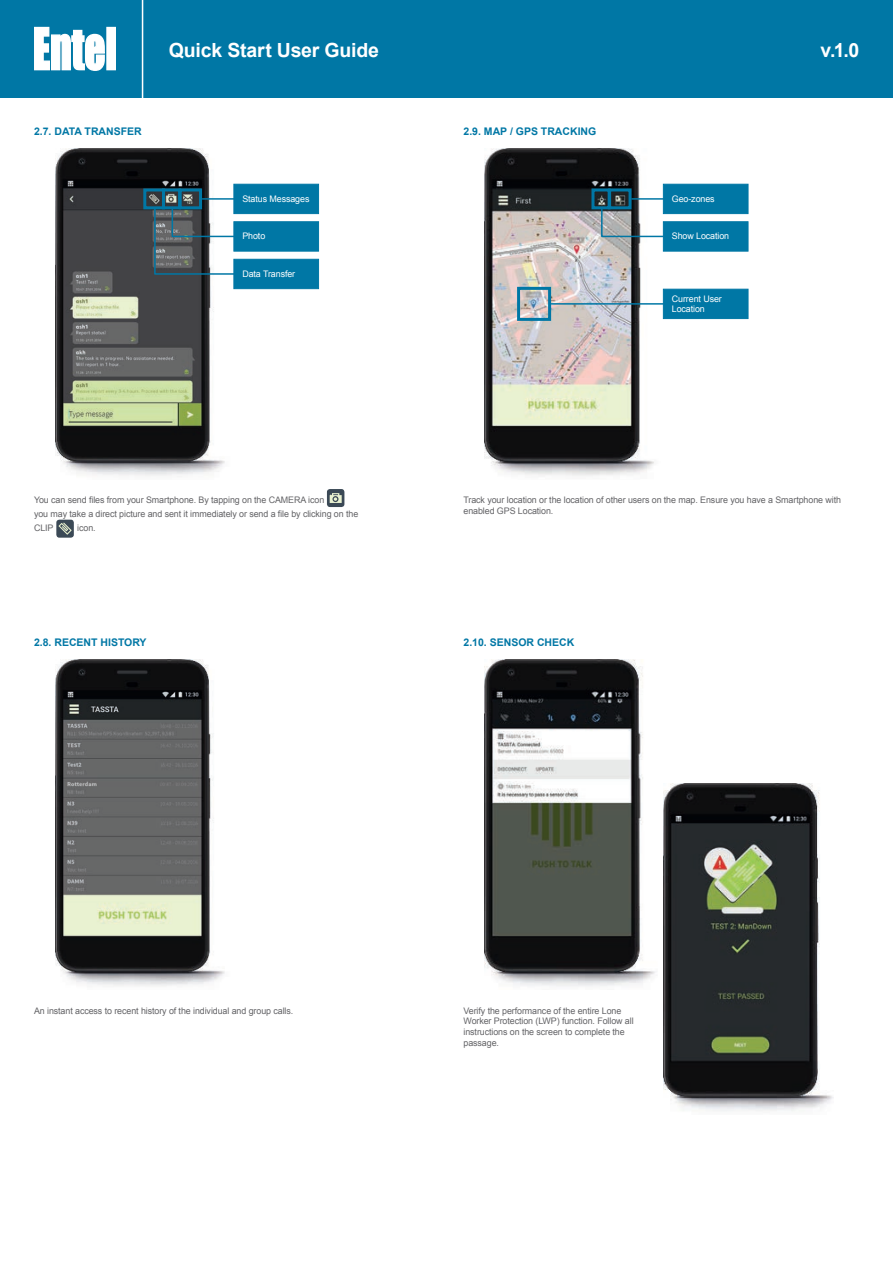
<style>
.page{position:relative;width:893px;height:1263px;background:#fff}
.page>*{position:absolute;margin:0;border:0;box-sizing:border-box;transform-origin:0 0}
.t1{font:700 19.5px "Arial";letter-spacing:-.01em;color:#fff}
.t2{font:700 10.5px "Arial";color:#0077a5}
.t3{font:9px/10.8px "Arial";letter-spacing:-.01em;color:#636366}
.t4{font:9px/10.8px "Arial";letter-spacing:-.01em;color:#fff}
</style>
<div class="page">
<img style="left:485px;top:149px;width:178px;height:327px">
<img style="left:55px;top:659px;width:170px;height:327px">
<div style="left:608px;top:188px;width:23px;height:21px;border:3px solid #0077a5"></div>
<div style="left:591px;top:188px;width:20px;height:21px;border:3px solid #0077a5"></div>
<div style="left:517px;top:287px;width:34px;height:34px;border:3px solid #0077a5"></div>
<div style="left:663px;top:184px;width:85px;height:30px;background:#0077a5;border:1px solid #0077a5"></div>
<div style="left:663px;top:222px;width:85px;height:29px;background:#0077a5"></div>
<hr style="left:632px;top:198px;width:33px;height:2px;background:#0077a5">
<svg style="left:600px;top:207px;width:67px;height:31px"></svg>
<div style="left:0;top:0;width:893px;height:98px;background:#0077a5"></div>
<svg style="left:34px;top:27px;width:82px;height:44px"></svg>
<hr style="left:142px;top:0;width:1px;height:106px;background:#fff">
<div style="left:663px;top:289px;width:85px;height:30px;background:#0077a5;border:1px solid #0077a5"></div>
<hr style="left:551px;top:303px;width:113px;height:2px;background:#0077a5">
<img style="left:485px;top:659px;width:170px;height:327px">
<img style="left:663px;top:784px;width:171px;height:328px">
<img style="left:55px;top:149px;width:179px;height:327px">
<div style="left:179px;top:188px;width:23px;height:21px;border:3px solid #0077a5"></div>
<div style="left:162px;top:188px;width:19px;height:21px;border:3px solid #0077a5"></div>
<div style="left:143px;top:188px;width:22px;height:21px;border:3px solid #0077a5"></div>
<div style="left:234px;top:184px;width:85px;height:30px;background:#0077a5;border:1px solid #0077a5"></div>
<div style="left:234px;top:222px;width:85px;height:29px;background:#0077a5"></div>
<hr style="left:202px;top:198px;width:34px;height:2px;background:#0077a5">
<div style="left:234px;top:259px;width:85px;height:30px;background:#0077a5;border:1px solid #0077a5"></div>
<svg style="left:153px;top:207px;width:84px;height:68px"></svg>
<div style="left:327px;top:489px;width:17px;height:18px;background:#3b4956;border-radius:3px"></div>
<svg style="left:330px;top:493px;width:12px;height:10px"></svg>
<div style="left:56px;top:520px;width:18px;height:18px;background:#3b4956;border-radius:3px"></div>
<svg style="left:59px;top:523px;width:13px;height:12px"></svg>
<p class="t2" style="left:34px;top:125px;width:109px">2.7. DATA TRANSFER</p>
<h1 class="t1" style="left:169px;top:37px;width:212px">Quick Start User Guide</h1>
<h1 class="t1" style="left:821px;top:37px;width:40px">v.1.0</h1>
<p class="t4" style="left:242px;top:193px;width:69px">Status Messages</p>
<p class="t4" style="left:242px;top:231px;width:24px">Photo</p>
<p class="t4" style="left:242px;top:268px;width:54px">Data Transfer</p>
<p class="t2" style="left:463px;top:125px;width:134px">2.9. MAP / GPS TRACKING</p>
<p class="t4" style="left:672px;top:193px;width:44px">Geo-zones</p>
<p class="t4" style="left:672px;top:231px;width:59px">Show Location</p>
<p class="t4" style="left:672px;top:293px;width:52px">Current User<br>Location</p>
<p class="t3" style="left:34px;top:493px;width:326px;line-height:13.8px">You can send files from your Smartphone. By tapping on the CAMERA icon<br>you may take a direct picture and sent it immediately or send a file by clicking on the<br>CLIP</p>
<p class="t3" style="left:77px;top:522px;width:20px">icon.</p>
<p class="t2" style="left:34px;top:635px;width:114px">2.8. RECENT HISTORY</p>
<p class="t3" style="left:463px;top:495px;width:379px">Track your location or the location of other users on the map. Ensure you have a Smartphone with enabled GPS Location.</p>
<p class="t2" style="left:463px;top:635px;width:112px">2.10. SENSOR CHECK</p>
<p class="t3" style="left:34px;top:1005px;width:261px">An instant access to recent history of the individual and group calls.</p>
<p class="t3" style="left:463px;top:1005px;width:172px">Verify the performance of the entire Lone Worker Protection (LWP) function. Follow all instructions on the screen to complete the passage.</p>
</div>
